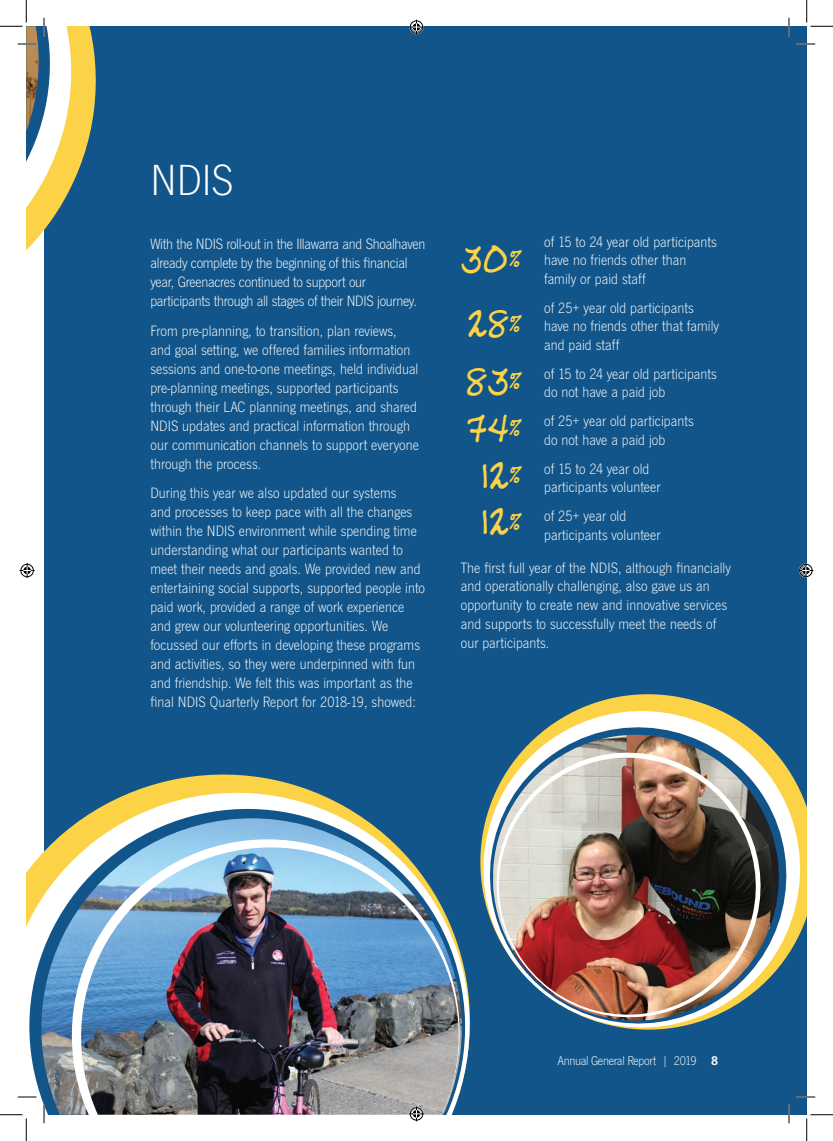
<style>
.page{position:relative;width:833px;height:1141px;background:#fff}
.page>*{position:absolute;margin:0;border:0;box-sizing:border-box;transform-origin:0 0}
.t1{font:48px/46.8px "Ladylike BB";letter-spacing:.005em;color:#fcd246}
.t2{font:45.25px "News Got T Ligh";color:#fff}
.t3{font:15.5px/19px "News Got T Ligh";letter-spacing:.005em;color:#fff}
.t4{font:15.5px/19px "News Got T Ligh";letter-spacing:-.015em;color:#fff}
.t5{font:13.12px "News Got T Ligh";letter-spacing:-.025em;color:#fff}
.s1{font-family:"News Got T";font-weight:600}
</style>
<div class="page">
<div style="left:44px;top:26px;width:762px;height:1088px;background:#11558a"></div>
<svg style="left:26px;top:778px;width:326px;height:320px"></svg>
<img style="left:33px;top:818px;width:11px;height:286px">
<svg style="left:44px;top:811px;width:322px;height:303px"></svg>
<svg style="left:54px;top:820px;width:344px;height:294px"></svg>
<img style="left:74px;top:847px;width:395px;height:267px">
<svg style="left:458px;top:847px;width:11px;height:204px"></svg>
<svg style="left:462px;top:694px;width:344px;height:354px"></svg>
<svg style="left:470px;top:707px;width:335px;height:335px"></svg>
<img style="left:493px;top:734px;width:289px;height:305px">
<svg style="left:479px;top:735px;width:298px;height:299px"></svg>
<svg style="left:481px;top:740px;width:291px;height:291px"></svg>
<img style="left:493px;top:757px;width:279px;height:274px">
<svg style="left:796px;top:43px;width:18px;height:2px"></svg>
<svg style="left:18px;top:1096px;width:18px;height:1px"></svg>
<svg style="left:796px;top:1096px;width:18px;height:1px"></svg>
<svg style="left:43px;top:1104px;width:2px;height:19px"></svg>
<svg style="left:788px;top:18px;width:1px;height:18px"></svg>
<svg style="left:787px;top:1104px;width:2px;height:19px"></svg>
<svg style="left:0;top:0;width:96px;height:251px"></svg>
<svg style="left:0;top:1114px;width:27px;height:26px"></svg>
<svg style="left:806px;top:0;width:26px;height:27px"></svg>
<svg style="left:806px;top:1114px;width:26px;height:26px"></svg>
<svg style="left:409px;top:20px;width:15px;height:15px"></svg>
<svg style="left:409px;top:1106px;width:15px;height:15px"></svg>
<svg style="left:20px;top:563px;width:15px;height:15px"></svg>
<svg style="left:798px;top:563px;width:14px;height:15px"></svg>
<h2 class="t2" style="left:150px;top:155px;width:84px">NDIS</h2>
<p class="t4" style="left:150px;top:234px;width:276px">With the NDIS roll-out in the Illawarra and Shoalhaven already complete by the beginning of this financial year, Greenacres continued to support our participants through all stages of their NDIS journey.</p>
<p class="t3" style="left:150px;top:321px;width:270px">From pre-planning, to transition, plan reviews, and goal setting, we offered families information sessions and one-to-one meetings, held individual pre-planning meetings, supported participants through their LAC planning meetings, and shared NDIS updates and practical information through our communication channels to support everyone through the process.</p>
<p class="t3" style="left:150px;top:483px;width:276px">During this year we also updated our systems<br>and processes to keep pace with all the changes within the NDIS environment while spending time understanding what our participants wanted to meet their needs and goals. We provided new and entertaining social supports, supported people into paid work, provided a range of work experience and grew our volunteering opportunities. We focussed our efforts in developing these programs and activities, so they were underpinned with fun and friendship. We felt this was important as the final NDIS Quarterly Report for 2018-19, showed:</p>
<h1 class="t1" style="left:460px;top:231px;width:63px;line-height:64.5px">30<sup>%<br></sup>28<sup>%</sup></h1>
<h1 class="t1" style="left:465px;top:362px;width:58px;text-align:center">83<sup>%<br></sup>74<sup>%<br></sup>12<sup>%<br></sup>12<sup>%</sup></h1>
<p class="t3" style="left:544px;top:232px;width:174px;line-height:18.5px">of 15 to 24 year old participants have no friends other than family or paid staff</p>
<p class="t3" style="left:544px;top:298px;width:176px;line-height:18.5px">of 25+ year old participants have no friends other that family and paid staff</p>
<p class="t3" style="left:544px;top:364px;width:174px;line-height:18.5px">of 15 to 24 year old participants do not have a paid job</p>
<p class="t3" style="left:544px;top:411px;width:151px;line-height:18.5px">of 25+ year old participants do not have a paid job</p>
<p class="t3" style="left:544px;top:459px;width:118px;line-height:18.5px">of 15 to 24 year old participants volunteer</p>
<p class="t3" style="left:544px;top:506px;width:118px;line-height:18.5px">of 25+ year old participants volunteer</p>
<p class="t3" style="left:460px;top:557px;width:271px">The first full year of the NDIS, although financially and operationally challenging, also gave us an opportunity to create new and innovative services and supports to successfully meet the needs of our participants.</p>
<p class="t5" style="left:557px;top:1053px;width:161px">Annual General Report | 2019 <span class="s1">8</span></p>
</div>
